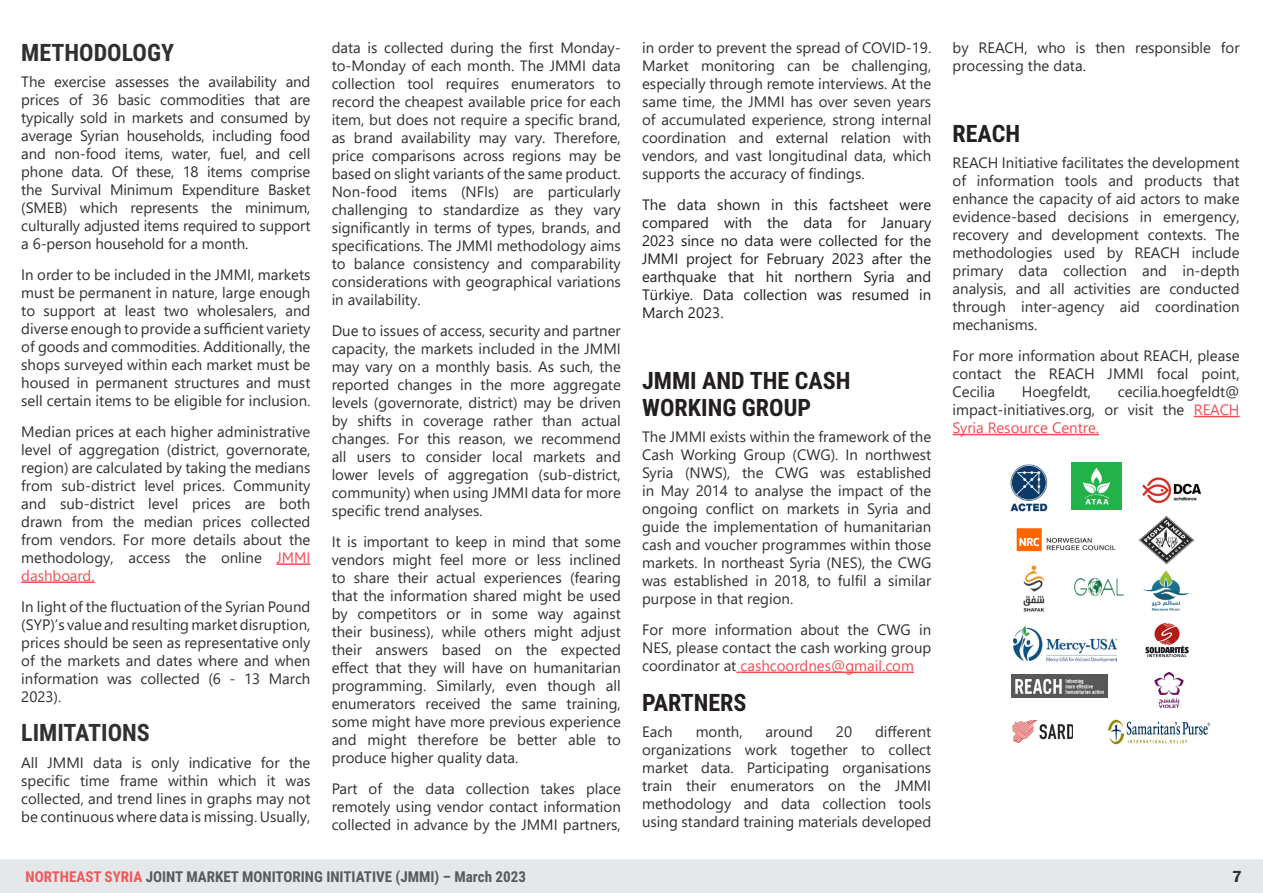
<style>
.page{position:relative;width:1263px;height:893px;background:#fff}
.page>*{position:absolute;margin:0;border:0;box-sizing:border-box;transform-origin:0 0}
.Key_header__red__Lar{font:700 24px/27px "Roboto Condensed";color:#231f20}
.Key_header__black__L{font:700 24px "Roboto Condensed";color:#312f30}
.t1{font:600 16.5px "Franklin Gothic";color:#312f30}
.t2{font:15px/18px "Segoe UI";color:#312f30;text-align:justify}
.t3{font:15px/18px "Segoe UI";color:#231f20;text-align:justify}
.t4{font:700 15px "Roboto Condensed";color:#58595b}
.s1{font-family:"Leelawadee"}
.s2{font-family:"Leelawadee";color:#ef4d52}
.s3{color:#ef4d52}
.s4{color:#ee5859}
</style>
<div class="page">
<div style="left:0;top:860px;width:1263px;height:33px;background:#e4e8ea"></div>
<hr style="left:1194px;top:416px;width:45px;height:1px;background:#ef4d52">
<hr style="left:952px;top:434px;width:147px;height:1px;background:#ef4d52">
<hr style="left:276px;top:563px;width:34px;height:2px;background:#ef4d52">
<hr style="left:21px;top:581px;width:74px;height:2px;background:#ef4d52">
<hr style="left:740px;top:672px;width:174px;height:1px;background:#ef4d52">
<img style="left:1074px;top:577px;width:50px;height:19px">
<img style="left:1154px;top:671px;width:30px;height:38px">
<img style="left:1143px;top:570px;width:47px;height:41px">
<img style="left:1013px;top:720px;width:59px;height:22px">
<img style="left:1012px;top:675px;width:95px;height:22px">
<img style="left:1071px;top:463px;width:50px;height:47px">
<img style="left:1139px;top:517px;width:54px;height:46px">
<img style="left:1016px;top:528px;width:100px;height:24px">
<img style="left:1023px;top:565px;width:22px;height:47px">
<img style="left:1145px;top:623px;width:44px;height:35px">
<img style="left:1010px;top:464px;width:38px;height:48px">
<img style="left:1142px;top:477px;width:59px;height:27px">
<img style="left:1108px;top:719px;width:102px;height:26px">
<img style="left:1014px;top:626px;width:102px;height:35px">
<p class="Key_header__black__L" style="left:21px;top:35px;width:154px">METHODOLOGY</p>
<p class="t2" style="left:21px;top:71px;width:291px">The exercise assesses the availability and prices of 36 basic commodities that are typically sold in markets and consumed by average Syrian households, including food and non-food items, water, fuel, and cell phone data. Of these, 18 items comprise the Survival Minimum Expenditure Basket (SMEB) which represents the minimum, culturally adjusted items required to support a 6-person household for a month.</p>
<p class="t2" style="left:21px;top:264px;width:291px"><span class="s1">I</span>n order to be included in the JMMI, markets must be permanent in nature, large enough to support at least two wholesalers, and diverse enough to provide a sufficient variety of goods and commodities. Additionally, the shops surveyed within each market must be housed in permanent structures and must sell certain items to be eligible for inclusion.</p>
<p class="t2" style="left:21px;top:421px;width:291px">Median prices at each higher administrative level of aggregation (district, governorate, region) are calculated by taking the medians from sub-district level prices. Community and sub-district level prices are both drawn from the median prices collected from vendors. For more details about the methodology, access the online <span class="s2">JMMI dashboard</span><span class="s3">.</span></p>
<p class="t2" style="left:21px;top:596px;width:291px">In light of the fluctuation of the Syrian Pound (SYP)’s value and resulting market disruption, prices should be seen as representative only of the markets and dates where and when information was collected (6 - 13 March 2023).</p>
<p class="Key_header__black__L" style="left:21px;top:716px;width:130px">LIMITATIONS</p>
<p class="t2" style="left:21px;top:752px;width:291px">All JMMI data is only indicative for the specific time frame within which it was collected, and trend lines in graphs may not be continuous where data is missing. Usually,</p>
<p class="t2" style="left:332px;top:38px;width:291px">data is collected during the first Monday&shy;to-Monday of each month. The JMMI data collection tool requires enumerators to record the cheapest available price for each item, but does not require a specific brand, as brand availability may vary. Therefore, price comparisons across regions may be based on slight variants of the same product.<br>Non-food items (NFIs) are particularly challenging to standardize as they vary significantly in terms of types, brands, and specifications. The JMMI methodology aims to balance consistency and comparability considerations with geographical variations in availability.</p>
<p class="t2" style="left:332px;top:321px;width:291px">Due to issues of access, security and partner capacity, the markets included in the JMMI may vary on a monthly basis. As such, the reported changes in the more aggregate levels (governorate, district) may be driven by shifts in coverage rather than actual changes. For this reason, we recommend all users to consider local markets and lower levels of aggregation (sub-district, community) when using JMMI data for more specific trend analyses.</p>
<p class="t2" style="left:332px;top:531px;width:291px">It is important to keep in mind that some vendors might feel more or less inclined to share their actual experiences (fearing that the information shared might be used by competitors or in some way against their business), while others might adjust their answers based on the expected effect that they will have on humanitarian programming. Similarly, even though all enumerators received the same training, some might have more previous experience and might therefore be better able to produce higher quality data.</p>
<p class="t2" style="left:332px;top:778px;width:291px">Part of the data collection takes place remotely using vendor contact information collected in advance by the JMMI partners,</p>
<p class="t2" style="left:642px;top:38px;width:291px">in order to prevent the spread of COVID-19.<br>Market monitoring can be challenging, especially through remote interviews. At the same time, the JMMI has over seven years of accumulated experience, strong internal coordination and external relation with vendors, and vast longitudinal data, which supports the accuracy of findings.</p>
<p class="t3" style="left:642px;top:195px;width:291px">The data shown in this factsheet were compared with the data for January 2023 since no data were collected for the JMMI project for February 2023 after the earthquake that hit northern Syria and Türkiye. Data collection was resumed in March 2023.</p>
<p class="Key_header__red__Lar" style="left:642px;top:366px;width:210px">JMMI AND THE CASH<br>WORKING GROUP</p>
<p class="t2" style="left:642px;top:427px;width:291px">The JMMI exists within the framework of the Cash Working Group (CWG). In northwest Syria (NWS), the CWG was established in May 2014 to analyse the impact of the ongoing conflict on markets in Syria and guide the implementation of humanitarian cash and voucher programmes within those markets. In northeast Syria (NES), the CWG was established in 2018, to fulfil a similar purpose in that region.</p>
<p class="t2" style="left:642px;top:619px;width:291px">For more information about the CWG in NES, please contact the cash working group coordinator at <span class="s3">cashcoordnes@gmail.com</span></p>
<p class="Key_header__red__Lar" style="left:642px;top:688px;width:106px">PARTNERS</p>
<p class="t2" style="left:642px;top:722px;width:32px">Each</p>
<p class="t2" style="left:696px;top:722px;width:49px">month,</p>
<p class="t2" style="left:765px;top:722px;width:49px">around</p>
<p class="t2" style="left:836px;top:722px;width:18px">20</p>
<p class="t2" style="left:642px;top:722px;width:291px;text-indent:233px">different organizations work together to collect market data. Participating organisations train their enumerators on the JMMI methodology and data collection tools using standard training materials developed</p>
<p class="t2" style="left:952px;top:38px;width:289px">by REACH, who is then responsible for processing the data.</p>
<p class="Key_header__red__Lar" style="left:952px;top:119px;width:69px">REACH</p>
<p class="t2" style="left:952px;top:153px;width:289px">REACH Initiative facilitates the development of information tools and products that enhance the capacity of aid actors to make evidence-based decisions in emergency, recovery and development contexts. The methodologies used by REACH include primary data collection and in-depth analysis, and all activities are conducted through inter-agency aid coordination mechanisms.</p>
<p class="t2" style="left:952px;top:346px;width:289px">For more information about REACH, please contact the REACH JMMI focal point, Cecilia</p>
<p class="t2" style="left:952px;top:382px;width:289px;text-indent:165px">cecilia.hoegfeldt@ impact-initiatives.org, or visit the <span class="s3">REACH Syria Resource Centre.</span></p>
<p class="t2" style="left:1022px;top:382px;width:71px">Hoegfeldt,</p>
<p class="t4" style="left:26px;top:866px;width:502px"><span class="s4">NORTHEAST SYRIA</span> JOINT MARKET MONITORING INITIATIVE (JMMI) – March 2023</p>
<p class="t1" style="left:1232px;top:866px;width:11px">7</p>
</div>
